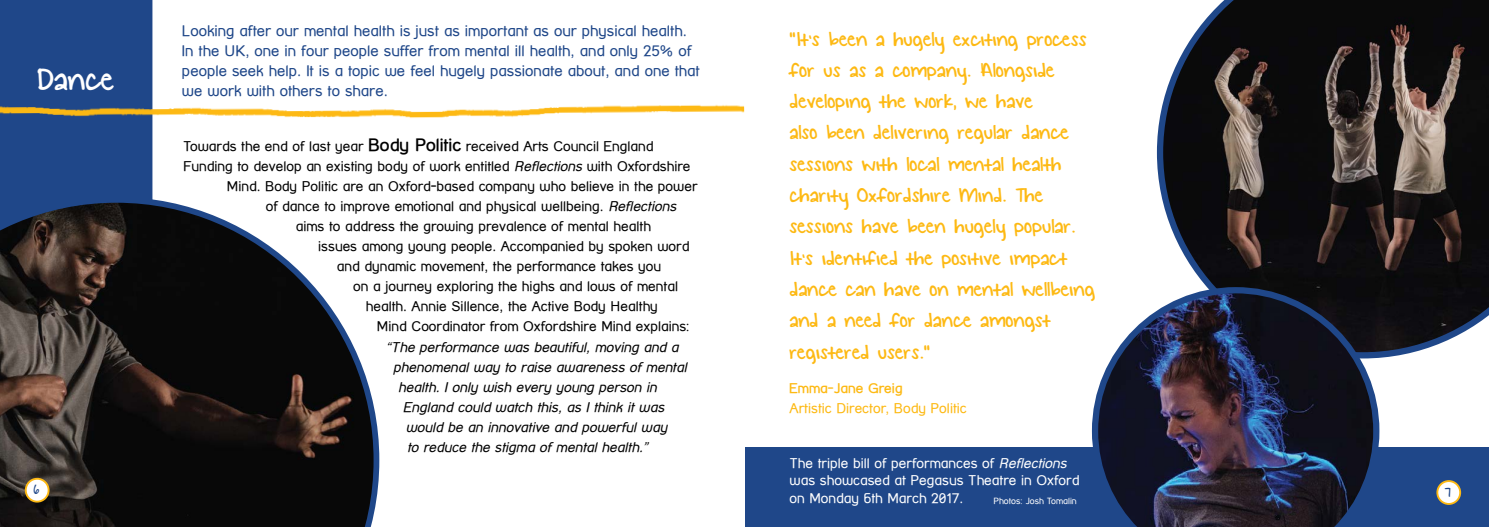
<style>
.page{position:relative;width:1489px;height:527px;background:#fff}
.page>*{position:absolute;margin:0;border:0;box-sizing:border-box;transform-origin:0 0}
.t1{font:35px "KG Small Town Southern Girl";color:#fff}
.t2{font:22.5px/31.2px "KG Small Town Southern Girl";color:#fdb913}
.t3{font:15px/20px "Street Corner";color:#1f4789}
.t4{font:15px "KG Small Town Southern Girl";color:#1f4789}
.t5{font:13.75px "Street Corner";color:#000}
.t6{font:italic 13.75px "Street Corner";color:#000}
.t7{font:13.75px/17.5px "Street Corner";color:#fff}
.t8{font:13.75px "Street Corner";color:#fdb913}
.t9{font:700 13.75px "Street Corner";color:#fdb913}
.t10{font:8.75px "Street Corner";color:#fff}
.s1{font-weight:700;font-size:17.5px}
.s2{font-style:italic}
</style>
<div class="page">
<div style="left:745px;top:447px;width:743px;height:79px;background:#1f4789"></div>
<div style="left:0;top:0;width:152px;height:197px;background:#1f4789"></div>
<svg style="left:0;top:197px;width:379px;height:329px;background:#393636"></svg>
<div style="left:1437px;top:480px;width:22px;height:23px;background:#fff;border-radius:50%"></div>
<div style="left:1436px;top:479px;width:24px;height:25px;border:2px solid #fdb913;border-radius:50%"></div>
<div style="left:26px;top:478px;width:23px;height:23px;background:#fff;border-radius:50%"></div>
<div style="left:25px;top:477px;width:25px;height:25px;border:2px solid #fdb913;border-radius:50%"></div>
<img style="left:0;top:61px;width:744px;height:95px">
<svg style="left:1156px;top:0;width:332px;height:358px;background:#322f30"></svg>
<img style="left:1091px;top:287px;width:288px;height:239px">
<h1 class="t1" style="left:37px;top:60px;width:78px">Dance</h1>
<p class="t4" style="left:33px;top:481px;width:7px">6</p>
<p class="t3" style="left:182px;top:20px;width:519px">Looking after our mental health is just as important as our physical health.<br>In the UK, one in four people suffer from mental ill health, and only 25% of people seek help. It is a topic we feel hugely passionate about, and one that</p>
<p class="t3" style="left:182px;top:80px;width:207px">we work with others to share.</p>
<p class="t5" style="left:183px;top:138px;width:472px">Towards the end of last year <span class="s1">Body Politic</span> received Arts Council England</p>
<p class="t5" style="left:183px;top:158px;width:509px">Funding to develop an existing body of work entitled <span class="s2">Reflections</span> with Oxfordshire</p>
<p class="t5" style="left:227px;top:178px;width:472px">Mind. Body Politic are an Oxford-based company who believe in the power</p>
<p class="t5" style="left:266px;top:198px;width:412px">of dance to improve emotional and physical wellbeing. <span class="s2">Reflections</span></p>
<p class="t5" style="left:296px;top:218px;width:357px">aims to address the growing prevalence of mental health</p>
<p class="t5" style="left:318px;top:238px;width:372px">issues among young people. Accompanied by spoken word</p>
<p class="t5" style="left:337px;top:258px;width:326px">and dynamic movement, the performance takes you</p>
<p class="t5" style="left:353px;top:278px;width:326px">on a journey exploring the highs and lows of mental</p>
<p class="t5" style="left:366px;top:298px;width:294px">health. Annie Sillence, the Active Body Healthy</p>
<p class="t5" style="left:377px;top:318px;width:314px">Mind Coordinator from Oxfordshire Mind explains:</p>
<p class="t6" style="left:386px;top:338px;width:294px">“The performance was beautiful, moving and a</p>
<p class="t6" style="left:393px;top:358px;width:295px">phenomenal way to raise awareness of mental</p>
<p class="t6" style="left:398px;top:378px;width:260px">health. I only wish every young person in</p>
<p class="t6" style="left:403px;top:398px;width:262px">England could watch this, as I think it was</p>
<p class="t6" style="left:406px;top:418px;width:263px">would be an innovative and powerful way</p>
<p class="t6" style="left:407px;top:438px;width:242px">to reduce the stigma of mental health.”</p>
<p class="t2" style="left:789px;top:24px;width:307px">“It’s been a hugely exciting process for us as a company. Alongside developing the work, we have<br>also been delivering regular dance sessions with local mental health charity Oxfordshire Mind. The sessions have been hugely popular.<br>It’s identified the positive impact dance can have on mental wellbeing and a need for dance amongst registered users.”</p>
<p class="t9" style="left:789px;top:380px;width:115px">Emma-Jane Greig</p>
<p class="t8" style="left:789px;top:400px;width:179px">Artistic Director, Body Politic</p>
<p class="t7" style="left:789px;top:453px;width:291px">The triple bill of performances of <span class="s2">Reflections </span>was showcased at Pegasus Theatre in Oxford on Monday 6th March 2017.</p>
<p class="t10" style="left:993px;top:496px;width:85px">Photos: Josh Tomalin</p>
<p class="t4" style="left:1444px;top:483px;width:8px">7</p>
</div>
